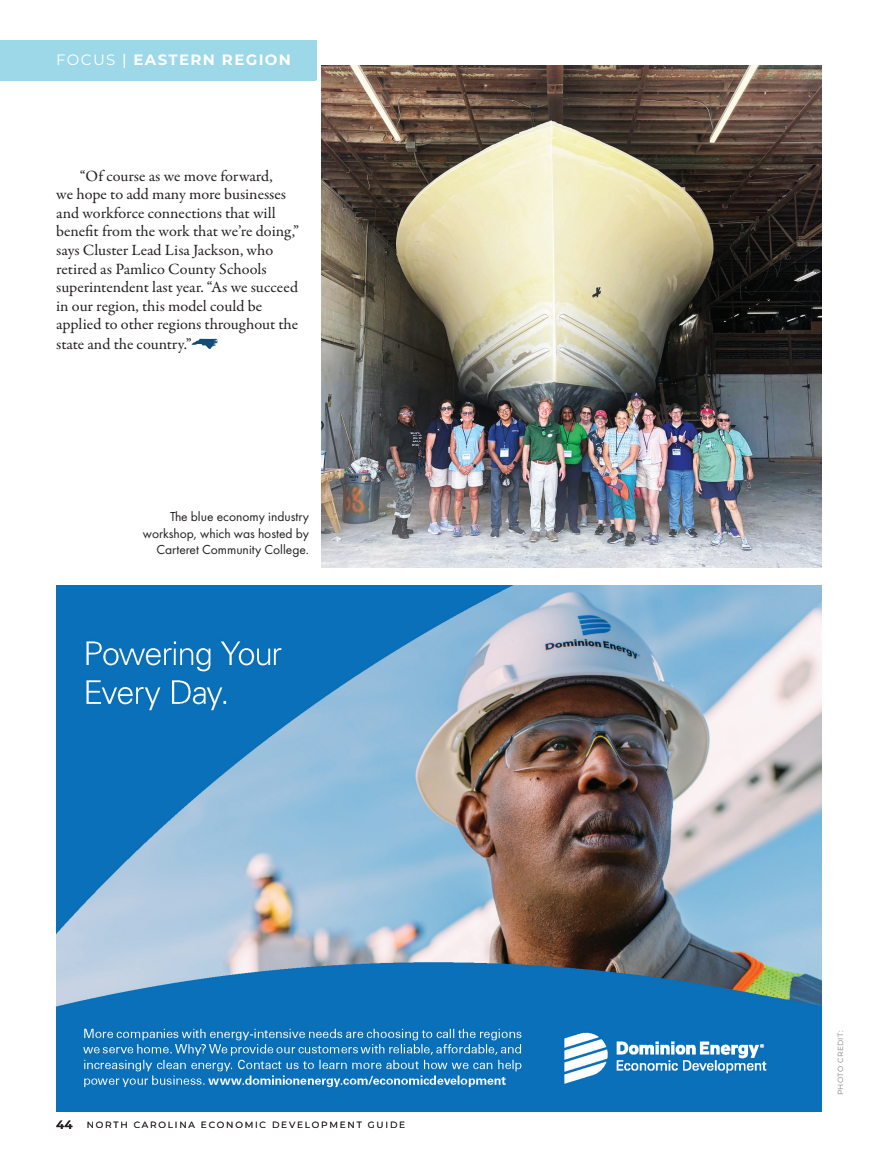
<style>
.page{position:relative;width:878px;height:1175px;background:#fff}
.page>*{position:absolute;margin:0;border:0;box-sizing:border-box;transform-origin:0 0}
.t1{font:15.75px/18.8px "Garamond Premr Pro";color:#231f20}
.t2{font:700 15px "Montserrat";letter-spacing:.09em;color:#fff}
.t3{font:13.5px/16.5px "Futura PT";color:#231f20;text-align:right}
.t4{font:600 12px "Montserrat";color:#231f20}
.t5{font:9px "Montserrat";letter-spacing:.2em;color:#231f20}
.t6{font:7.5px "Montserrat";letter-spacing:.05em;color:#808285}
.s1{font-weight:400}
.s2{font-weight:500}
</style>
<div class="page">
<img style="left:322px;top:66px;width:499px;height:501px">
<svg style="left:192px;top:339px;width:26px;height:10px"></svg>
<div style="left:0;top:40px;width:316px;height:40px;background:#9cd8e8"></div>
<img style="left:56px;top:585px;width:765px;height:526px">
<p class="t2" style="left:56px;top:49px;width:236px"><span class="s1">FOCUS</span> <span class="s2">|</span> EASTERN REGION</p>
<p class="t1" style="left:56px;top:167px;width:244px;text-indent:23px">“Of course as we move forward,<br>we hope to add many more businesses and workforce connections that will benefit from the work that we’re doing,” says Cluster Lead Lisa Jackson, who retired as Pamlico County Schools superintendent last year. “As we succeed in our region, this model could be applied to other regions throughout the state and the country.”</p>
<p class="t3" style="left:143px;top:508px;width:168px">The blue economy industry workshop, which was hosted by<br>Carteret Community College.</p>
<p class="t4" style="left:56px;top:1116px;width:18px">44</p>
<p class="t5" style="left:87px;top:1118px;width:320px">NORTH CAROLINA ECONOMIC DEVELOPMENT GUIDE</p>
<p class="t6" style="left:835px;top:1095px;width:66px;rotate:-90deg">PHOTO CREDIT:</p>
</div>
